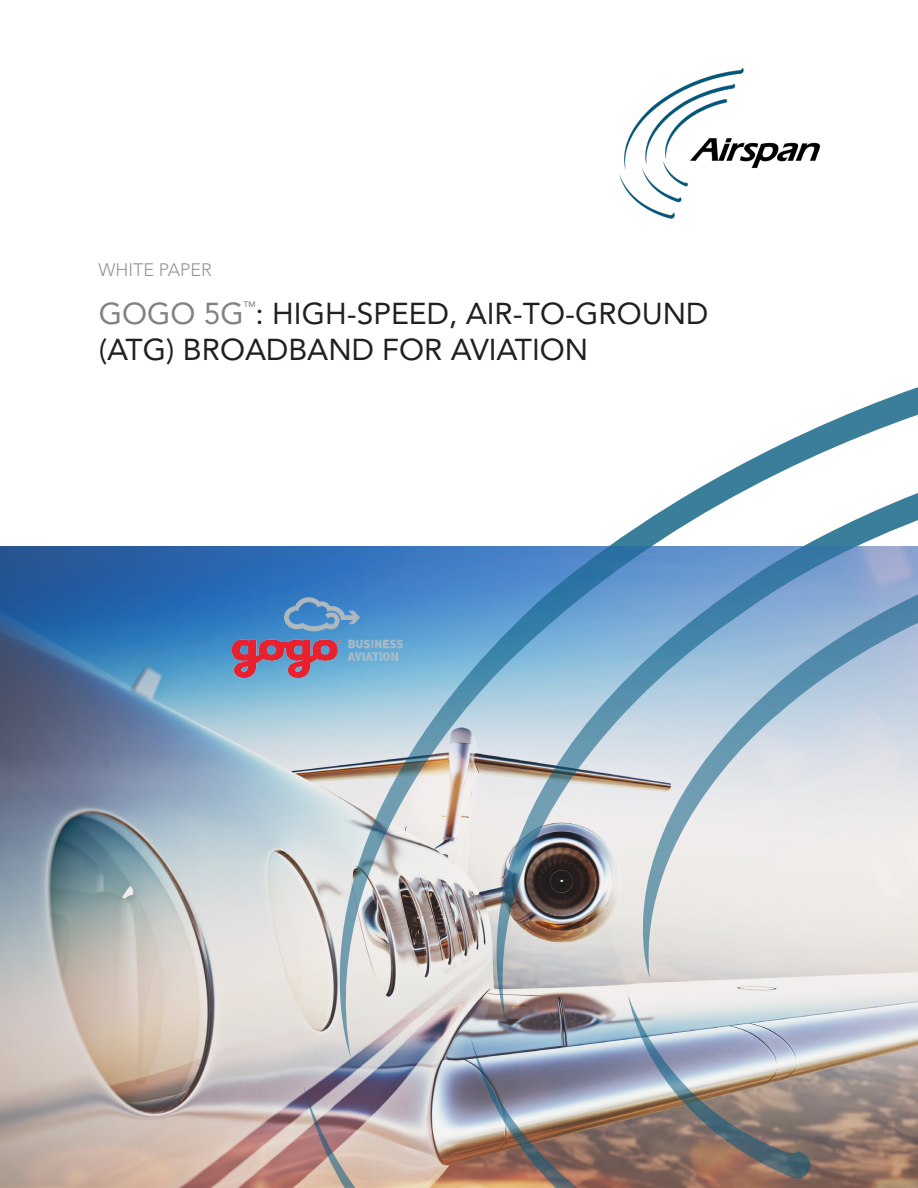
<style>
.page{position:relative;width:918px;height:1188px;background:#fff}
.page>*{position:absolute;margin:0;border:0;box-sizing:border-box;transform-origin:0 0}
._5b_TOCFigsub{font:30px "Avenir LT Std";color:#231f20}
._5b_TOCFigsub-2{font:300 18px "Avenir LT Std";color:#929799}
._5b_TOCFigsub-3{font:7.8px "Avenir LT Std";color:#6c6d70}
.s1{color:#808285}
</style>
<div class="page">
<img style="left:619px;top:67px;width:202px;height:152px">
<img style="left:1px;top:547px;width:917px;height:640px">
<img style="left:303px;top:1083px;width:167px;height:105px">
<img style="left:470px;top:1057px;width:299px;height:131px">
<svg style="left:628px;top:1057px;width:187px;height:126px;background:#93857f"></svg>
<svg style="left:302px;top:387px;width:616px;height:670px"></svg>
<img style="left:232px;top:597px;width:171px;height:81px">
<p class="_5b_TOCFigsub-2" style="left:99px;top:259px;width:115px">WHITE PAPER</p>
<p class="_5b_TOCFigsub" style="left:99px;top:296px;width:611px"><span class="s1">GOGO 5G</span> : HIGH-SPEED, AIR-TO-GROUND</p>
<p class="_5b_TOCFigsub-3" style="left:244px;top:300px;width:13px">TM</p>
<p class="_5b_TOCFigsub" style="left:99px;top:332px;width:491px">(ATG) BROADBAND FOR AVIATION</p>
</div>
